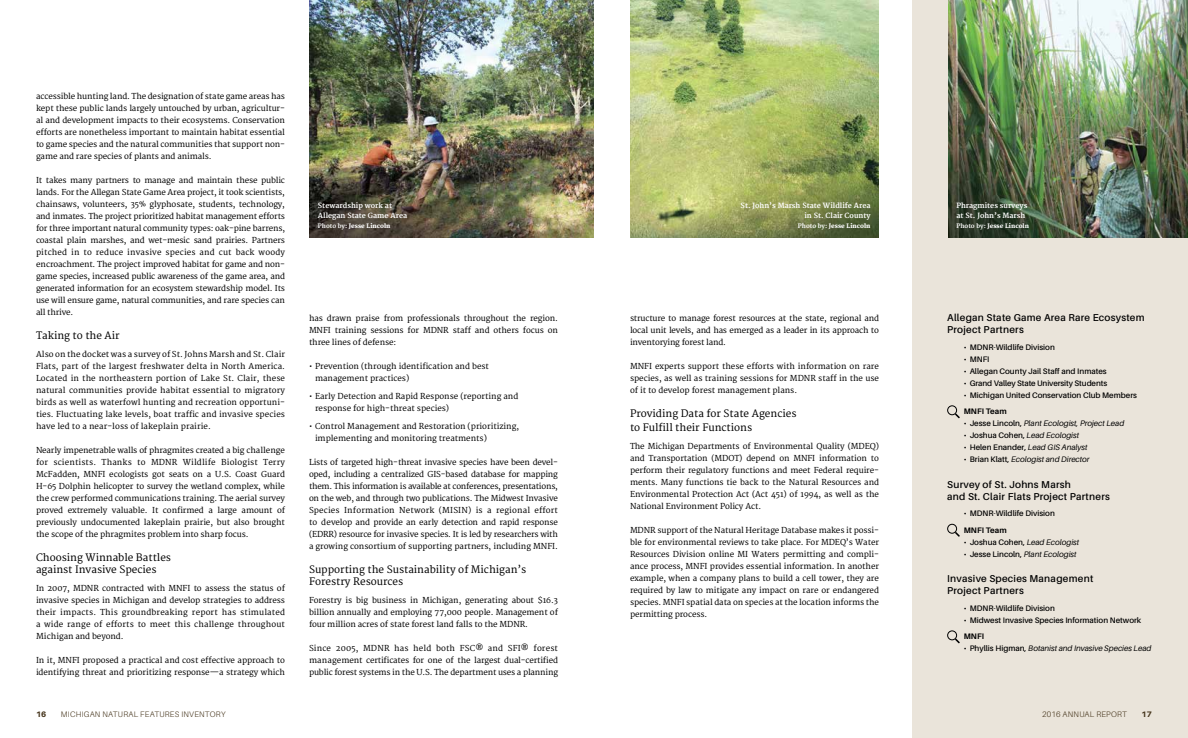
<style>
.page{position:relative;width:1188px;height:738px;background:#fff}
.page>*{position:absolute;margin:0;border:0;box-sizing:border-box;transform-origin:0 0}
.t1{font:10px/12px "Merriweather";color:#000}
.t2{font:600 10px/12px "Aileron";letter-spacing:.025em;color:#000}
.t3{font:8px/12px "Merriweather";letter-spacing:-.01em;color:#000;text-align:justify}
.t4{font:600 8px/16.5px "Aileron";color:#000}
.t5{font:italic 8px "Aileron";color:#000}
.t6{font:300 8px "Aileron";letter-spacing:.03em;color:#45341b}
.t7{font:800 8px "Aileron";color:#45341b}
.t8{font:700 7px/10px "Merriweather";color:#fff}
.t9{font:800 6px "Merriweather";color:#fff}
.s1{font-weight:700}
.s2{font-weight:400}
.s3{font-style:normal}
.s4{font-weight:600;font-style:normal}
</style>
<div class="page">
<div style="left:912px;top:0;width:276px;height:738px;background:#eae4da"></div>
<img style="left:630px;top:0;width:249px;height:238px">
<img style="left:309px;top:0;width:285px;height:238px">
<img style="left:948px;top:0;width:240px;height:238px">
<svg style="left:955px;top:413px;width:5px;height:5px"></svg>
<div style="left:947px;top:405px;width:10px;height:10px;border:1px solid #000;border-radius:50%"></div>
<svg style="left:955px;top:532px;width:5px;height:5px"></svg>
<div style="left:947px;top:524px;width:10px;height:10px;border:1px solid #000;border-radius:50%"></div>
<svg style="left:955px;top:639px;width:5px;height:4px"></svg>
<div style="left:947px;top:630px;width:10px;height:10px;border:1px solid #000;border-radius:50%"></div>
<p class="t3" style="left:36px;top:90px;width:251px">accessible hunting land. The designation of state game areas has kept these public lands largely untouched by urban, agricultur&shy;al and development impacts to their ecosystems. Conservation efforts are nonetheless important to maintain habitat essential to game species and the natural communities that support non&shy;game and rare species of plants and animals.</p>
<p class="t3" style="left:36px;top:174px;width:251px">It takes many partners to manage and maintain these public lands. For the Allegan State Game Area project, it took scientists, chainsaws, volunteers, 35% glyphosate, students, technology, and inmates. The project prioritized habitat management efforts for three important natural community types: oak-pine barrens, coastal plain marshes, and wet-mesic sand prairies. Partners pitched in to reduce invasive species and cut back woody encroachment. The project improved habitat for game and non&shy;game species, increased public awareness of the game area, and generated information for an ecosystem stewardship model. Its use will ensure game, natural communities, and rare species can all thrive.</p>
<p class="t1" style="left:36px;top:330px;width:85px">Taking to the Air</p>
<p class="t3" style="left:36px;top:348px;width:251px">Also on the docket was a survey of St. Johns Marsh and St. Clair Flats, part of the largest freshwater delta in North America.<br>Located in the northeastern portion of Lake St. Clair, these natural communities provide habitat essential to migratory birds as well as waterfowl hunting and recreation opportuni&shy;ties. Fluctuating lake levels, boat traffic and invasive species have led to a near-loss of lakeplain prairie.</p>
<p class="t3" style="left:36px;top:444px;width:251px">Nearly impenetrable walls of phragmites created a big challenge for scientists. Thanks to MDNR Wildlife Biologist Terry McFadden, MNFI ecologists got seats on a U.S. Coast Guard H-65 Dolphin helicopter to survey the wetland complex, while the crew performed communications training. The aerial survey proved extremely valuable. It confirmed a large amount of previously undocumented lakeplain prairie, but also brought the scope of the phragmites problem into sharp focus.</p>
<p class="t1" style="left:36px;top:552px;width:137px">Choosing Winnable Battles against Invasive Species</p>
<p class="t3" style="left:36px;top:582px;width:251px">In 2007, MDNR contracted with MNFI to assess the status of invasive species in Michigan and develop strategies to address their impacts. This groundbreaking report has stimulated a wide range of efforts to meet this challenge throughout Michigan and beyond.</p>
<p class="t3" style="left:36px;top:654px;width:250px">In it, MNFI proposed a practical and cost effective approach to identifying threat and prioritizing response—a strategy which</p>
<p class="t8" style="left:318px;top:201px;width:91px">Stewardship work at<br>Allegan State Game Area</p>
<p class="t9" style="left:318px;top:223px;width:74px"><span class="s1">Photo by:</span> Jesse Lincoln</p>
<p class="t3" style="left:309px;top:312px;width:251px">has drawn praise from professionals throughout the region.<br>MNFI training sessions for MDNR staff and others focus on three lines of defense:</p>
<p class="t3" style="left:315px;top:360px;width:175px;text-indent:-6px">• Prevention (through identification and best management practices)</p>
<p class="t3" style="left:315px;top:390px;width:205px;text-indent:-6px">• Early Detection and Rapid Response (reporting and response for high-threat species)</p>
<p class="t3" style="left:315px;top:420px;width:206px;text-indent:-6px">• Control Management and Restoration (prioritizing, implementing and monitoring treatments)</p>
<p class="t3" style="left:309px;top:456px;width:251px">Lists of targeted high-threat invasive species have been devel&shy;oped, including a centralized GIS-based database for mapping them. This information is available at conferences, presentations, on the web, and through two publications. The Midwest Invasive Species Information Network (MISIN) is a regional effort to develop and provide an early detection and rapid response (EDRR) resource for invasive species. It is led by researchers with a growing consortium of supporting partners, including MNFI.</p>
<p class="t1" style="left:309px;top:564px;width:219px">Supporting the Sustainability of Michigan’s<br>Forestry Resources</p>
<p class="t3" style="left:309px;top:594px;width:250px">Forestry is big business in Michigan, generating about $16.3 billion annually and employing 77,000 people. Management of four million acres of state forest land falls to the MDNR.</p>
<p class="t3" style="left:309px;top:642px;width:251px">Since 2005, MDNR has held both FSC® and SFI® forest management certificates for one of the largest dual-certified public forest systems in the U.S. The department uses a planning</p>
<p class="t8" style="left:741px;top:201px;width:131px;text-align:right">St. John’s Marsh State Wildlife Area in St. Clair County</p>
<p class="t9" style="left:798px;top:223px;width:74px"><span class="s1">Photo by:</span> Jesse Lincoln</p>
<p class="t3" style="left:630px;top:312px;width:251px">structure to manage forest resources at the state, regional and local unit levels, and has emerged as a leader in its approach to inventorying forest land.</p>
<p class="t3" style="left:630px;top:360px;width:251px">MNFI experts support these efforts with information on rare species, as well as training sessions for MDNR staff in the use of it to develop forest management plans.</p>
<p class="t1" style="left:630px;top:407px;width:168px;line-height:14px">Providing Data for State Agencies to Fulfill their Functions</p>
<p class="t3" style="left:630px;top:440px;width:251px">The Michigan Departments of Environmental Quality (MDEQ) and Transportation (MDOT) depend on MNFI information to perform their regulatory functions and meet Federal require&shy;ments. Many functions tie back to the Natural Resources and Environmental Protection Act (Act 451) of 1994, as well as the National Environment Policy Act.</p>
<p class="t3" style="left:630px;top:524px;width:251px">MDNR support of the Natural Heritage Database makes it possi&shy;ble for environmental reviews to take place. For MDEQ’s Water Resources Division online MI Waters permitting and compli&shy;ance process, MNFI provides essential information. In another example, when a company plans to build a cell tower, they are required by law to mitigate any impact on rare or endangered species. MNFI spatial data on species at the location informs the permitting process.</p>
<p class="t8" style="left:957px;top:201px;width:72px">Phragmites surveys at St. John’s Marsh</p>
<p class="t9" style="left:957px;top:223px;width:74px"><span class="s1">Photo by:</span> Jesse Lincoln</p>
<p class="t2" style="left:947px;top:312px;width:199px">Allegan State Game Area Rare Ecosystem<br>Project Partners</p>
<p class="t4" style="left:964px;top:339px;width:93px"><span class="s2">•</span> MDNR-Wildlife Division</p>
<p class="t4" style="left:964px;top:351px;width:27px"><span class="s2">•</span> MNFI</p>
<p class="t4" style="left:964px;top:363px;width:144px"><span class="s2">•</span> Allegan County Jail Staff and Inmates</p>
<p class="t4" style="left:964px;top:375px;width:145px"><span class="s2">•</span> Grand Valley State University Students</p>
<p class="t4" style="left:964px;top:387px;width:175px"><span class="s2">•</span> Michigan United Conservation Club Members<br><span class="s1">MNFI Team</span></p>
<p class="t5" style="left:964px;top:419px;width:162px"><span class="s3">•</span> <span class="s4">Jesse Lincoln,</span> Plant Ecologist, Project Lead</p>
<p class="t5" style="left:964px;top:431px;width:117px"><span class="s3">•</span> <span class="s4">Joshua Cohen,</span> Lead Ecologist</p>
<p class="t5" style="left:964px;top:443px;width:125px"><span class="s3">•</span> <span class="s4">Helen Enander,</span> Lead GIS Analyst</p>
<p class="t5" style="left:964px;top:455px;width:127px"><span class="s3">•</span> <span class="s4">Brian Klatt,</span> Ecologist and Director</p>
<p class="t2" style="left:947px;top:478px;width:164px">Survey of St. Johns Marsh<br>and St. Clair Flats Project Partners</p>
<p class="t4" style="left:964px;top:505px;width:93px"><span class="s2">•</span> MDNR-Wildlife Division<br><span class="s1">MNFI Team</span></p>
<p class="t5" style="left:964px;top:537px;width:117px"><span class="s3">•</span> <span class="s4">Joshua Cohen,</span> Lead Ecologist</p>
<p class="t5" style="left:964px;top:549px;width:114px"><span class="s3">•</span> <span class="s4">Jesse Lincoln,</span> Plant Ecologist</p>
<p class="t2" style="left:947px;top:573px;width:148px">Invasive Species Management<br>Project Partners</p>
<p class="t4" style="left:964px;top:600px;width:93px"><span class="s2">•</span> MDNR-Wildlife Division</p>
<p class="t4" style="left:964px;top:612px;width:179px"><span class="s2">•</span> Midwest Invasive Species Information Network<br><span class="s1">MNFI</span></p>
<p class="t5" style="left:964px;top:644px;width:189px"><span class="s3">•</span> <span class="s4">Phyllis Higman,</span> Botanist and Invasive Species Lead</p>
<p class="t7" style="left:36px;top:709px;width:12px">16</p>
<p class="t6" style="left:61px;top:710px;width:166px">MICHIGAN NATURAL FEATURES INVENTORY</p>
<p class="t6" style="left:1042px;top:710px;width:86px">2016 ANNUAL REPORT</p>
<p class="t7" style="left:1142px;top:709px;width:12px">17</p>
</div>
